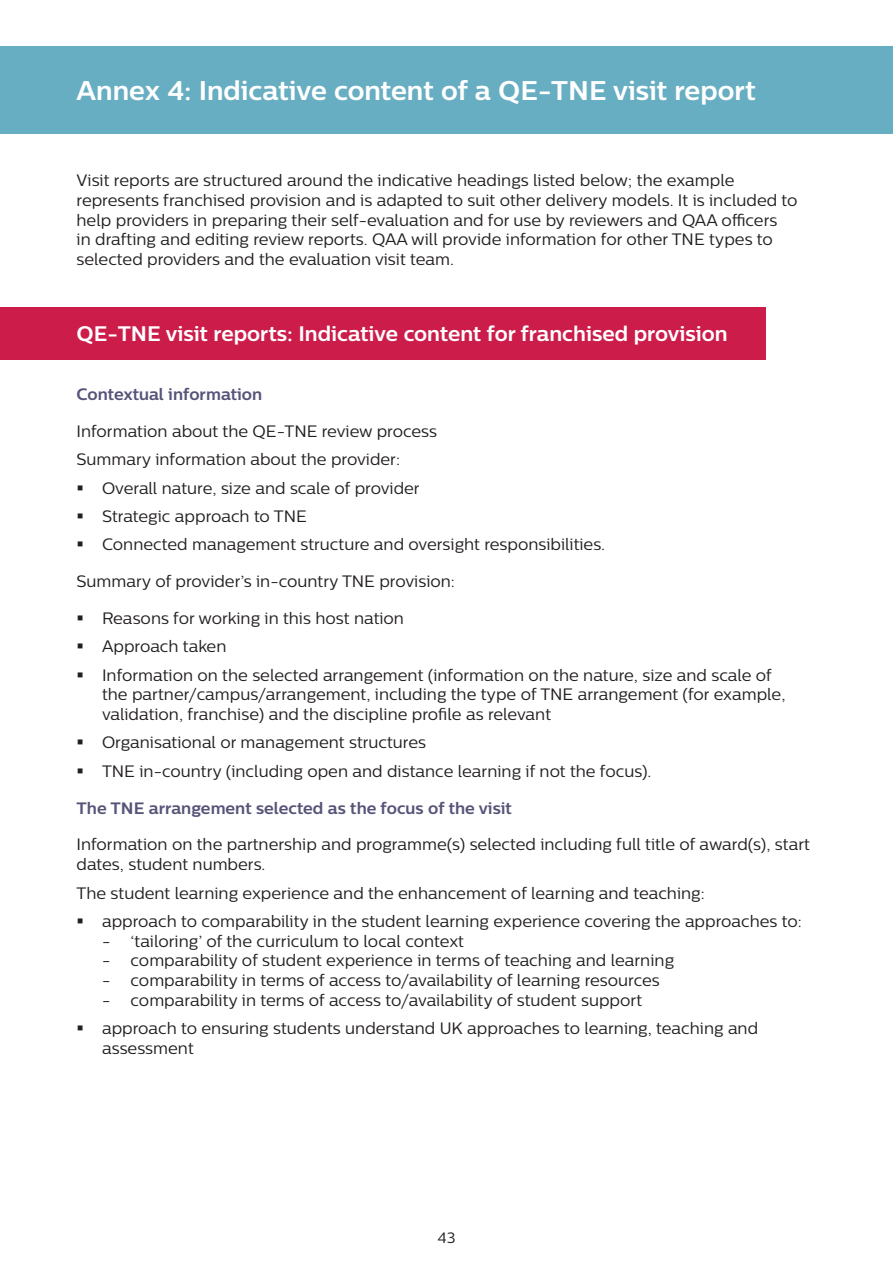
<style>
.page{position:relative;width:893px;height:1263px;background:#fff}
.page>*{position:absolute;margin:0;border:0;box-sizing:border-box;transform-origin:0 0}
.t1{font:700 27px "Centrale Sans";color:#fff}
.t2{font:700 21px "Centrale Sans";color:#fff}
.Paragraph_Style_2{font:16.5px/19.8px "Centrale Sans";color:#231f20}
.Paragraph_Style_2-2{font:700 16.5px "Centrale Sans";color:#565478}
.t3{font:15px "Centrale Sans";color:#231f20}
</style>
<div class="page">
<div style="left:0;top:47px;width:893px;height:87px;background:#68aec2"></div>
<div style="left:0;top:307px;width:765px;height:53px;background:#cc1c4a"></div>
<p class="t1" style="left:77px;top:74px;width:681px">Annex 4: Indicative content of a QE-TNE visit report</p>
<p class="Paragraph_Style_2" style="left:77px;top:170px;width:722px">Visit reports are structured around the indicative headings listed below; the example represents franchised provision and is adapted to suit other delivery models. It is included to help providers in preparing their self-evaluation and for use by reviewers and QAA officers<br>in drafting and editing review reports. QAA will provide information for other TNE types to selected providers and the evaluation visit team.</p>
<p class="t2" style="left:77px;top:321px;width:653px">QE-TNE visit reports: Indicative content for franchised provision</p>
<p class="Paragraph_Style_2-2" style="left:77px;top:384px;width:187px">Contextual information</p>
<p class="Paragraph_Style_2" style="left:77px;top:421px;width:362px">Information about the QE-TNE review process</p>
<p class="Paragraph_Style_2" style="left:77px;top:449px;width:325px">Summary information about the provider:</p>
<p class="Paragraph_Style_2" style="left:102px;top:478px;width:319px">Overall nature, size and scale of provider</p>
<p class="Paragraph_Style_2" style="left:102px;top:506px;width:206px">Strategic approach to TNE</p>
<p class="Paragraph_Style_2" style="left:102px;top:534px;width:505px">Connected management structure and oversight responsibilities.</p>
<p class="Paragraph_Style_2" style="left:77px;top:571px;width:380px">Summary of provider’s in-country TNE provision:</p>
<p class="Paragraph_Style_2" style="left:102px;top:608px;width:303px">Reasons for working in this host nation</p>
<p class="Paragraph_Style_2" style="left:102px;top:636px;width:126px">Approach taken</p>
<p class="Paragraph_Style_2" style="left:102px;top:665px;width:685px">Information on the selected arrangement (information on the nature, size and scale of the partner/campus/arrangement, including the type of TNE arrangement (for example, validation, franchise) and the discipline profile as relevant</p>
<p class="Paragraph_Style_2" style="left:102px;top:732px;width:325px">Organisational or management structures</p>
<p class="Paragraph_Style_2" style="left:102px;top:761px;width:551px">TNE in-country (including open and distance learning if not the focus).</p>
<p class="Paragraph_Style_2-2" style="left:77px;top:798px;width:437px">The TNE arrangement selected as the focus of the visit</p>
<p class="Paragraph_Style_2" style="left:77px;top:834px;width:735px">Information on the partnership and programme(s) selected including full title of award(s), start dates, student numbers.</p>
<p class="Paragraph_Style_2" style="left:77px;top:882px;width:630px">The student learning experience and the enhancement of learning and teaching:</p>
<p class="Paragraph_Style_2" style="left:102px;top:911px;width:701px">approach to comparability in the student learning experience covering the approaches to:</p>
<p class="Paragraph_Style_2" style="left:102px;top:931px;width:363px">- ‘tailoring’ of the curriculum to local context</p>
<p class="Paragraph_Style_2" style="left:102px;top:950px;width:574px">- comparability of student experience in terms of teaching and learning</p>
<p class="Paragraph_Style_2" style="left:102px;top:970px;width:559px">- comparability in terms of access to/availability of learning resources</p>
<p class="Paragraph_Style_2" style="left:102px;top:990px;width:542px">- comparability in terms of access to/availability of student support</p>
<p class="Paragraph_Style_2" style="left:102px;top:1018px;width:658px">approach to ensuring students understand UK approaches to learning, teaching and assessment</p>
<p class="t3" style="left:438px;top:1229px;width:19px">43</p>
</div>
